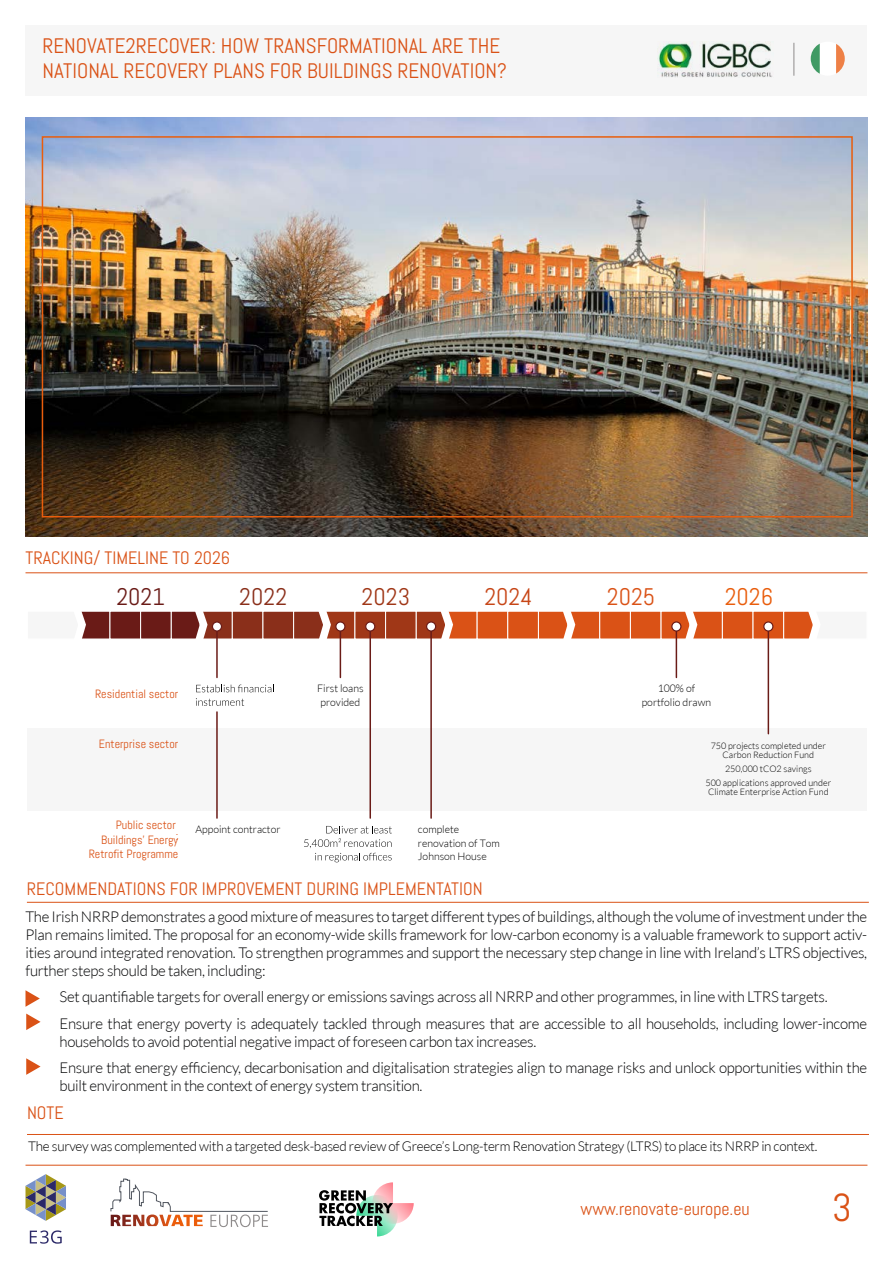
<style>
.page{position:relative;width:893px;height:1263px;background:#fff}
.page>*{position:absolute;margin:0;border:0;box-sizing:border-box;transform-origin:0 0}
.t1{font:39px "Abel";color:#da5216}
.t2{font:24px "Abel";color:#6a1b17}
.t3{font:24px "Abel";color:#8a2f1a}
.t4{font:24px "Abel";color:#a03717}
.t5{font:24px "Abel";color:#c74617}
.t6{font:24px "Abel";color:#da5216}
.t7{font:24px "Abel";color:#e95d0c}
.t8{font:21px/25.2px "Abel";color:#da5216}
.t9{font:18px "Abel";color:#da5216}
.t10{font:300 15px/18px "Lato";letter-spacing:-.02em;color:#020304}
.t11{font:300 13.5px "Lato";letter-spacing:-.02em;color:#000}
.t12{font:12px/10.6px "Abel";color:#da5216;text-align:right}
.t13{font:300 10.5px/13.5px "Lato";color:#000;text-align:center}
.t14{font:300 9px/9px "Lato";color:#000;text-align:center}
</style>
<div class="page">
<hr style="left:26px;top:1165px;width:841px;height:1px;background:#da5216">
<div style="left:26px;top:25px;width:841px;height:70px;background:#f6f6f6"></div>
<hr style="left:793px;top:43px;width:1px;height:33px;background:#8e8b8b">
<svg style="left:110px;top:1178px;width:158px;height:49px"></svg>
<svg style="left:26px;top:1174px;width:40px;height:47px"></svg>
<svg style="left:30px;top:1230px;width:32px;height:14px"></svg>
<svg style="left:319px;top:1182px;width:95px;height:54px"></svg>
<img style="left:657px;top:42px;width:115px;height:35px">
<svg style="left:811px;top:43px;width:34px;height:31px"></svg>
<hr style="left:26px;top:572px;width:841px;height:1px;background:#da5216">
<hr style="left:27px;top:902px;width:842px;height:1px;background:#da5216">
<svg style="left:26px;top:1058px;width:15px;height:17px"></svg>
<svg style="left:26px;top:990px;width:14px;height:17px"></svg>
<svg style="left:26px;top:1013px;width:15px;height:17px"></svg>
<hr style="left:27px;top:1134px;width:842px;height:1px;background:#da5216">
<div style="left:27px;top:611px;width:53px;height:28px;background:#f6f6f6"></div>
<div style="left:815px;top:611px;width:52px;height:28px;background:#f6f6f6"></div>
<svg style="left:64px;top:611px;width:761px;height:52px"></svg>
<div style="left:27px;top:728px;width:840px;height:82px;background:#f6f6f6"></div>
<svg style="left:196px;top:685px;width:78px;height:7px"></svg>
<svg style="left:196px;top:698px;width:48px;height:8px"></svg>
<svg style="left:304px;top:826px;width:88px;height:36px"></svg>
<hr style="left:216px;top:626px;width:2px;height:51px;background:#6a1b17">
<svg style="left:212px;top:621px;width:10px;height:11px"></svg>
<hr style="left:216px;top:712px;width:2px;height:106px;background:#6a1b17">
<hr style="left:340px;top:626px;width:1px;height:51px;background:#6a1b17">
<svg style="left:335px;top:621px;width:10px;height:11px"></svg>
<hr style="left:369px;top:626px;width:2px;height:192px;background:#6a1b17">
<svg style="left:365px;top:621px;width:10px;height:11px"></svg>
<hr style="left:430px;top:626px;width:2px;height:192px;background:#6a1b17">
<svg style="left:426px;top:621px;width:10px;height:11px"></svg>
<hr style="left:676px;top:626px;width:1px;height:51px;background:#6a1b17">
<svg style="left:671px;top:621px;width:10px;height:11px"></svg>
<hr style="left:768px;top:626px;width:1px;height:108px;background:#6a1b17">
<svg style="left:763px;top:621px;width:10px;height:11px"></svg>
<img style="left:26px;top:118px;width:841px;height:419px">
<div style="left:42px;top:136px;width:811px;height:381px;border:2px solid #e95d0c"></div>
<h3 class="t8" style="left:43px;top:33px;width:466px">RENOVATE2RECOVER: HOW TRANSFORMATIONAL ARE THE<br>NATIONAL RECOVERY PLANS FOR BUILDINGS RENOVATION?</h3>
<p class="t9" style="left:26px;top:546px;width:206px">TRACKING/ TIMELINE TO 2026</p>
<h2 class="t2" style="left:116px;top:581px;width:50px">2021</h2>
<h2 class="t3" style="left:239px;top:581px;width:49px">2022</h2>
<h2 class="t4" style="left:362px;top:581px;width:50px">2023</h2>
<h2 class="t5" style="left:484px;top:581px;width:50px">2024</h2>
<h2 class="t6" style="left:607px;top:581px;width:50px">2025</h2>
<h2 class="t7" style="left:725px;top:581px;width:50px">2026</h2>
<p class="t12" style="left:95px;top:688px;width:85px">Residential sector</p>
<p class="t12" style="left:99px;top:738px;width:81px">Enterprise sector</p>
<p class="t12" style="left:116px;top:820px;width:64px">Public sector :</p>
<p class="t12" style="left:89px;top:832px;width:91px;line-height:14.4px">Buildings’ Energy<br>Retrofit Programme</p>
<p class="t13" style="left:195px;top:823px;width:87px">Appoint contractor</p>
<p class="t13" style="left:317px;top:682px;width:48px">First loans provided</p>
<p class="t13" style="left:418px;top:823px;width:83px;text-align:left">complete renovation of Tom<br>Johnson House</p>
<p class="t9" style="left:27px;top:877px;width:457px">RECOMMENDATIONS FOR IMPROVEMENT DURING IMPLEMENTATION</p>
<p class="t13" style="left:642px;top:682px;width:71px">100% of portfolio drawn</p>
<p class="t14" style="left:711px;top:741px;width:117px">750 projects completed under<br>Carbon Reduction Fund</p>
<p class="t14" style="left:705px;top:762px;width:127px;line-height:13.4px">250,000 tCO2 savings<br>500 applications approved under</p>
<p class="t14" style="left:708px;top:787px;width:122px">Climate Enterprise Action Fund</p>
<p class="t10" style="left:26px;top:907px;width:843px;text-align:justify">The Irish NRRP demonstrates a good mixture of measures to target different types of buildings, although the volume of investment under the Plan remains limited. The proposal for an economy-wide skills framework for low-carbon economy is a valuable framework to support activ&shy;ities around integrated renovation. To strengthen programmes and support the necessary step change in line with Ireland’s LTRS objectives, further steps should be taken, including:</p>
<p class="t10" style="left:60px;top:984px;width:809px;line-height:26.5px">Set quantifiable targets for overall energy or emissions savings across all NRRP and other programmes, in line with LTRS targets.<br>Ensure that energy poverty is adequately tackled through measures that are accessible to all households, including lower-income</p>
<p class="t10" style="left:60px;top:1028px;width:809px;line-height:26.5px">households to avoid potential negative impact of foreseen carbon tax increases.<br>Ensure that energy efficiency, decarbonisation and digitalisation strategies align to manage risks and unlock opportunities within the</p>
<p class="t10" style="left:60px;top:1077px;width:365px">built environment in the context of energy system transition.</p>
<p class="t9" style="left:27px;top:1101px;width:38px">NOTE</p>
<p class="t11" style="left:28px;top:1138px;width:791px">The survey was complemented with a targeted desk-based review of Greece’s Long-term Renovation Strategy (LTRS) to place its NRRP in context.</p>
<p class="t9" style="left:581px;top:1197px;width:171px">www.renovate-europe.eu</p>
<h1 class="t1" style="left:832px;top:1183px;width:22px">3</h1>
</div>
